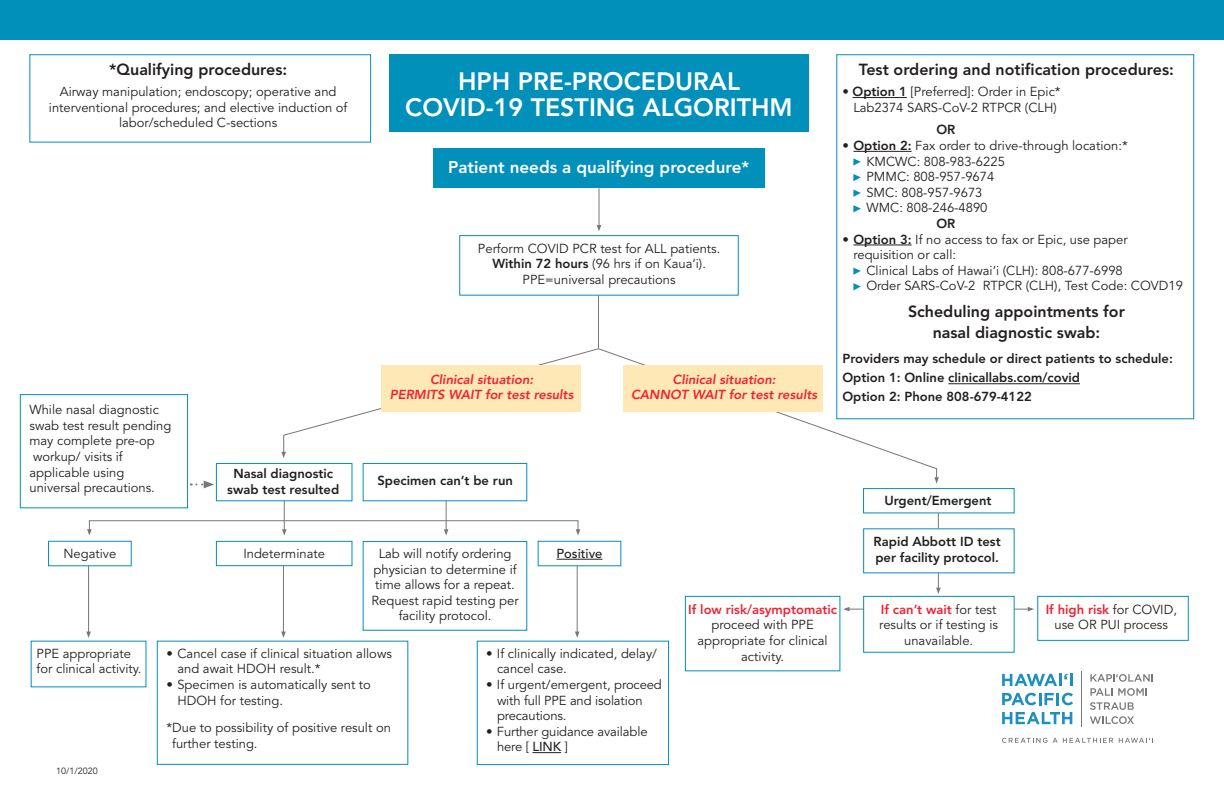
<style>
.page{position:relative;width:1224px;height:792px;background:#fff}
.page>*{position:absolute;margin:0;border:0;box-sizing:border-box;transform-origin:0 0}
.t1{font:800 25px "Avenir";color:#fff}
.t2{font:800 17px "Avenir";color:#fff}
.t3{font:800 16px "Avenir";color:#231f20}
.t4{font:13px/15.6px "Avenir";color:#231f20}
.t5{font:800 13px/15.6px "Avenir";color:#231f20}
.t6{font:italic 800 13px "Avenir";color:#ed2438}
.t7{font:500 13px "Avenir";color:#231f20}
.t8{font:9px "Avenir";color:#231f20}
.s1{font-weight:800}
.s2{font-weight:500}
.s3{font-weight:800;color:#ed2438}
</style>
<div class="page">
<hr style="left:848px;top:609px;width:181px;height:1px;background:#777779">
<svg style="left:1028px;top:607px;width:6px;height:4px"></svg>
<svg style="left:843px;top:607px;width:7px;height:4px"></svg>
<div style="left:433px;top:149px;width:331px;height:39px;background:#0090ba"></div>
<div style="left:0;top:0;width:1224px;height:39px;background:#0090ba"></div>
<hr style="left:557px;top:559px;width:45px;height:1px;background:#231f20">
<div style="left:389px;top:54px;width:420px;height:78px;background:#0090ba"></div>
<svg style="left:283px;top:348px;width:654px;height:131px"></svg>
<svg style="left:934px;top:477px;width:5px;height:7px"></svg>
<svg style="left:281px;top:452px;width:5px;height:6px"></svg>
<div style="left:89px;top:520px;width:489px;height:11px;border:1px solid #777779"></div>
<svg style="left:576px;top:529px;width:4px;height:6px"></svg>
<svg style="left:87px;top:529px;width:5px;height:7px"></svg>
<hr style="left:283px;top:566px;width:1px;height:67px;background:#777779">
<svg style="left:281px;top:632px;width:5px;height:6px"></svg>
<hr style="left:577px;top:566px;width:1px;height:67px;background:#777779">
<svg style="left:575px;top:632px;width:4px;height:6px"></svg>
<hr style="left:88px;top:566px;width:1px;height:67px;background:#777779">
<svg style="left:86px;top:632px;width:5px;height:6px"></svg>
<hr style="left:284px;top:501px;width:1px;height:30px;background:#777779">
<svg style="left:282px;top:529px;width:5px;height:7px"></svg>
<hr style="left:446px;top:501px;width:1px;height:30px;background:#777779">
<svg style="left:444px;top:529px;width:4px;height:7px"></svg>
<div style="left:863px;top:488px;width:151px;height:25px;border:1px solid #0090ba"></div>
<div style="left:685px;top:596px;width:155px;height:75px;border:1px solid #0090ba"></div>
<div style="left:1038px;top:596px;width:151px;height:45px;border:1px solid #0090ba"></div>
<div style="left:216px;top:463px;width:136px;height:38px;border:1px solid #0090ba"></div>
<div style="left:363px;top:463px;width:164px;height:38px;border:1px solid #0090ba"></div>
<div style="left:216px;top:541px;width:136px;height:25px;border:1px solid #0090ba"></div>
<div style="left:363px;top:541px;width:164px;height:89px;border:1px solid #0090ba"></div>
<div style="left:157px;top:641px;width:251px;height:124px;border:1px solid #0090ba"></div>
<hr style="left:599px;top:188px;width:1px;height:39px;background:#777779">
<svg style="left:597px;top:225px;width:4px;height:6px"></svg>
<svg style="left:1090px;top:674px;width:63px;height:8px"></svg>
<svg style="left:1090px;top:688px;width:57px;height:8px"></svg>
<svg style="left:1090px;top:702px;width:44px;height:8px"></svg>
<svg style="left:1090px;top:716px;width:44px;height:8px"></svg>
<svg style="left:1002px;top:674px;width:70px;height:12px"></svg>
<svg style="left:1002px;top:693px;width:71px;height:12px"></svg>
<svg style="left:1002px;top:712px;width:70px;height:12px"></svg>
<svg style="left:1002px;top:738px;width:45px;height:5px"></svg>
<svg style="left:1053px;top:738px;width:60px;height:5px"></svg>
<svg style="left:1119px;top:738px;width:34px;height:5px"></svg>
<hr style="left:1081px;top:671px;width:1px;height:56px;background:#777779">
<div style="left:459px;top:235px;width:280px;height:60px;border:1px solid #0090ba"></div>
<hr style="left:853px;top:97px;width:54px;height:1px;background:#231f20">
<hr style="left:853px;top:151px;width:59px;height:1px;background:#231f20">
<hr style="left:853px;top:245px;width:59px;height:1px;background:#231f20">
<hr style="left:948px;top:383px;width:132px;height:1px;background:#231f20">
<svg style="left:853px;top:158px;width:8px;height:8px"></svg>
<svg style="left:853px;top:174px;width:8px;height:7px"></svg>
<svg style="left:853px;top:190px;width:8px;height:7px"></svg>
<svg style="left:853px;top:205px;width:8px;height:7px"></svg>
<svg style="left:853px;top:268px;width:8px;height:7px"></svg>
<svg style="left:853px;top:283px;width:8px;height:7px"></svg>
<div style="left:30px;top:54px;width:341px;height:88px;border:1px solid #0090ba"></div>
<hr style="left:598px;top:295px;width:1px;height:53px;background:#777779">
<svg style="left:532px;top:752px;width:29px;height:1px"></svg>
<div style="left:477px;top:641px;width:192px;height:124px;border:1px solid #0090ba"></div>
<div style="left:20px;top:394px;width:168px;height:114px;border:1px solid #0090ba"></div>
<svg style="left:191px;top:481px;width:23px;height:7px"></svg>
<div style="left:382px;top:366px;width:199px;height:46px;background:#fee8b5"></div>
<div style="left:624px;top:366px;width:199px;height:46px;background:#fee8b5"></div>
<svg style="left:938px;top:513px;width:1px;height:16px"></svg>
<svg style="left:936px;top:573px;width:5px;height:21px"></svg>
<div style="left:863px;top:596px;width:151px;height:56px;background:#fff;border:1px solid #0090ba"></div>
<p class="t3" style="left:109px;top:60px;width:180px">*Qualifying procedures:</p>
<p class="t4" style="left:49px;top:84px;width:300px;text-align:center">Airway manipulation; endoscopy; operative and interventional procedures; and elective induction of labor/scheduled C-sections</p>
<p class="t4" style="left:29px;top:402px;width:143px">While nasal diagnostic swab test result pending may complete pre-op</p>
<p class="t4" style="left:29px;top:449px;width:127px">workup/ visits if applicable using universal precautions.</p>
<p class="t5" style="left:233px;top:466px;width:101px">Nasal diagnostic</p>
<p class="t5" style="left:227px;top:481px;width:113px">swab test resulted</p>
<p class="t1" style="left:458px;top:66px;width:283px">HPH PRE-PROCEDURAL</p>
<p class="t1" style="left:405px;top:92px;width:389px">COVID-19 TESTING ALGORITHM</p>
<p class="t2" style="left:448px;top:157px;width:303px">Patient needs a qualifying procedure*</p>
<p class="t4" style="left:478px;top:241px;width:244px">Perform COVID PCR test for ALL patients.</p>
<p class="t4" style="left:492px;top:256px;width:215px"><span class="s1">Within 72 hours</span> (96 hrs if on Kaua‘i).</p>
<p class="t4" style="left:523px;top:272px;width:155px">PPE=universal precautions</p>
<p class="t6" style="left:430px;top:372px;width:105px">Clinical situation:</p>
<p class="t6" style="left:390px;top:387px;width:185px">PERMITS WAIT for test results</p>
<p class="t6" style="left:672px;top:372px;width:105px">Clinical situation:</p>
<p class="t6" style="left:631px;top:387px;width:188px">CANNOT WAIT for test results</p>
<p class="t3" style="left:859px;top:60px;width:316px">Test ordering and notification procedures:</p>
<p class="t4" style="left:842px;top:84px;width:220px">• <span class="s1">Option 1</span> [Preferred]: Order in Epic*</p>
<p class="t4" style="left:853px;top:100px;width:205px">Lab2374 SARS-CoV-2 RTPCR (CLH)</p>
<p class="t5" style="left:936px;top:122px;width:21px">OR</p>
<p class="t4" style="left:842px;top:138px;width:287px"><span class="s1">• Option 2:</span> Fax order to drive-through location:*</p>
<p class="t4" style="left:866px;top:154px;width:140px">KMCWC: 808-983-6225</p>
<p class="t4" style="left:866px;top:169px;width:129px">PMMC: 808-957-9674</p>
<p class="t4" style="left:866px;top:185px;width:118px">SMC: 808-957-9673</p>
<p class="t4" style="left:866px;top:201px;width:123px">WMC: 808-246-4890</p>
<p class="t5" style="left:936px;top:216px;width:21px">OR</p>
<p class="t4" style="left:853px;top:232px;width:276px;text-indent:-11px">• <span class="s1">Option 3:</span> If no access to fax or Epic, use paper requisition or call:</p>
<p class="t4" style="left:866px;top:263px;width:258px">Clinical Labs of Hawai‘i (CLH): 808-677-6998</p>
<p class="t4" style="left:866px;top:279px;width:318px">Order SARS-CoV-2 RTPCR (CLH), Test Code: COVD19</p>
<p class="t3" style="left:908px;top:302px;width:218px">Scheduling appointments for</p>
<p class="t3" style="left:933px;top:323px;width:169px">nasal diagnostic swab:</p>
<p class="t5" style="left:842px;top:351px;width:332px">Providers may schedule or direct patients to schedule:</p>
<p class="t5" style="left:842px;top:370px;width:239px">Option 1: Online clinicallabs.com/covid</p>
<p class="t5" style="left:842px;top:389px;width:191px">Option 2: Phone 808-679-4122</p>
<p class="t5" style="left:377px;top:473px;width:137px">Specimen can’t be run</p>
<p class="t5" style="left:884px;top:493px;width:109px">Urgent/Emergent</p>
<p class="t4" style="left:243px;top:546px;width:83px">Indeterminate</p>
<p class="t4" style="left:371px;top:546px;width:149px;text-align:center">Lab will notify ordering physician to determine if time allows for a repeat.<br>Request rapid testing per facility protocol.</p>
<p class="t4" style="left:63px;top:546px;width:54px">Negative</p>
<p class="t7" style="left:557px;top:546px;width:47px">Positive</p>
<p class="t4" style="left:37px;top:646px;width:96px">PPE appropriate</p>
<p class="t4" style="left:37px;top:661px;width:106px">for clinical activity.</p>
<p class="t8" style="left:56px;top:765px;width:43px">10/1/2020</p>
<p class="t4" style="left:177px;top:646px;width:216px;text-indent:-11px">• Cancel case if clinical situation allows and await HDOH result.*</p>
<p class="t4" style="left:177px;top:677px;width:195px;text-indent:-11px">• Specimen is automatically sent to<br>HDOH for testing.</p>
<p class="t4" style="left:172px;top:720px;width:220px;text-indent:-6px">*Due to possibility of positive result on further testing.</p>
<p class="t4" style="left:497px;top:646px;width:162px;text-indent:-11px">• If clinically indicated, delay/ cancel case.</p>
<p class="t4" style="left:497px;top:677px;width:166px;text-indent:-11px">• If urgent/emergent, proceed with full PPE and isolation precautions.</p>
<p class="t4" style="left:497px;top:724px;width:152px;text-indent:-11px">• Further guidance available here [ <span class="s2">LINK</span> ]</p>
<p class="t5" style="left:874px;top:534px;width:129px">Rapid Abbott ID test per facility protocol.</p>
<p class="t4" style="left:879px;top:602px;width:120px;text-align:center"><span class="s3">If can’t wait</span> for test results or if testing is unavailable.</p>
<p class="t4" style="left:688px;top:602px;width:150px;text-align:center"><span class="s3">If low risk/asymptomatic </span>proceed with PPE appropriate for clinical activity.</p>
<p class="t4" style="left:1046px;top:602px;width:133px;text-align:center"><span class="s3">If high risk</span> for COVID, use OR PUI process</p>
</div>
